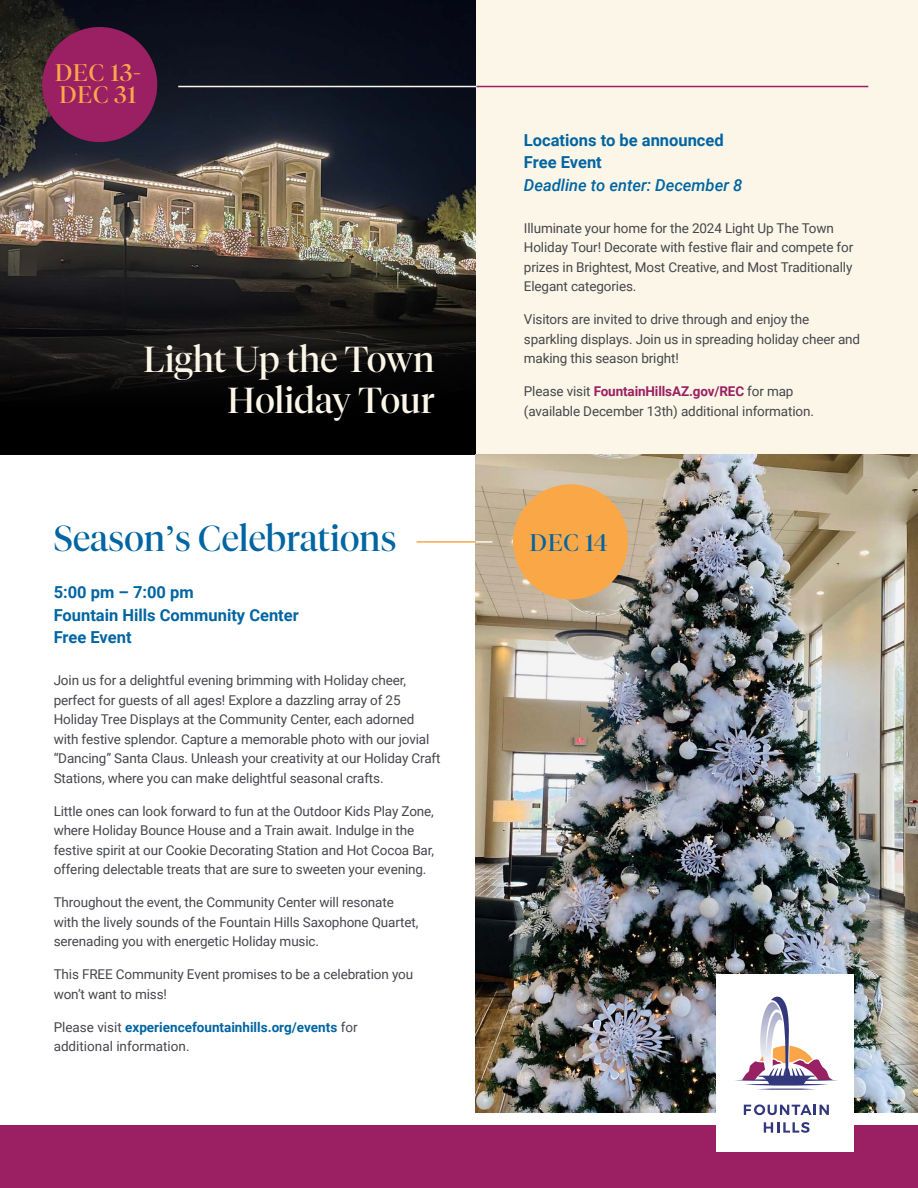
<style>
.page{position:relative;width:918px;height:1188px;background:#fff}
.page>*{position:absolute;margin:0;border:0;box-sizing:border-box;transform-origin:0 0}
.t1{font:36px/40.5px "Tiempos Fine Regular Test";color:#fbf6e7;text-align:right}
.t2{font:36px "Tiempos Fine Regular Test";color:#0065a2}
.t3{font:24px/22.5px "Tiempos Fine Regular Test";letter-spacing:.03em;color:#faa748}
.t4{font:24px "Tiempos Fine Regular Test";color:#0065a2}
.t5{font:700 16.5px/22.5px "Roboto";color:#0065a2}
.t6{font:italic 500 16.5px "Roboto";color:#0065a2}
.t7{font:13.5px/19.5px "Roboto";letter-spacing:-.01em;color:#46474d}
.s1{font-weight:700;color:#9a2063}
.s2{font-family:"Sabon LT Std"}
.s3{font-weight:700;color:#0065a2}
</style>
<div class="page">
<div style="left:0;top:0;width:918px;height:455px;background:#fbf6e7"></div>
<img style="left:0;top:0;width:476px;height:281px">
<svg style="left:0;top:281px;width:476px;height:174px;background:#0e0d0c"></svg>
<img style="left:476px;top:455px;width:442px;height:657px">
<div style="left:513px;top:484px;width:115px;height:115px;background:#faa748;border-radius:50%"></div>
<div style="left:42px;top:27px;width:115px;height:115px;background:#9a2063;border-radius:50%"></div>
<hr style="left:178px;top:86px;width:300px;height:1px;background:#fbf6e7">
<hr style="left:476px;top:86px;width:392px;height:1px;background:#9a2063">
<hr style="left:417px;top:541px;width:59px;height:2px;background:#faa748">
<svg style="left:476px;top:541px;width:16px;height:2px"></svg>
<div style="left:0;top:1126px;width:918px;height:62px;background:#9a2063"></div>
<div style="left:716px;top:975px;width:138px;height:177px;background:#fff"></div>
<svg style="left:744px;top:1104px;width:85px;height:11px"></svg>
<svg style="left:764px;top:1122px;width:46px;height:11px"></svg>
<svg style="left:735px;top:996px;width:103px;height:94px"></svg>
<h2 class="t3" style="left:55px;top:61px;width:88px">DEC 13-<br>DEC 31</h2>
<h1 class="t1" style="left:143px;top:339px;width:293px">Light Up the Town<br>Holiday Tour</h1>
<p class="t5" style="left:524px;top:128px;width:201px">Locations to be announced<br>Free Event</p>
<p class="t6" style="left:524px;top:173px;width:220px">Deadline to enter: December 8</p>
<p class="t7" style="left:524px;top:218px;width:331px">Illuminate your home for the 2024 Light Up The Town Holiday Tour! Decorate with festive flair and compete for prizes in Brightest, Most Creative, and Most Traditionally Elegant categories.</p>
<p class="t7" style="left:524px;top:309px;width:338px">Visitors are invited to drive through and enjoy the sparkling displays. Join us in spreading holiday cheer and making this season bright!</p>
<p class="t7" style="left:524px;top:381px;width:292px">Please visit <span class="s1">FountainHillsAZ.gov/REC</span> for map (available December 13th) additional information.</p>
<h1 class="t2" style="left:54px;top:517px;width:344px">Season<span class="s2">’</span>s Celebrations</h1>
<h2 class="t4" style="left:530px;top:528px;width:80px">DEC 14</h2>
<p class="t5" style="left:54px;top:581px;width:247px">5:00 pm – 7:00 pm<br>Fountain Hills Community Center<br>Free Event</p>
<p class="t7" style="left:54px;top:670px;width:388px">Join us for a delightful evening brimming with Holiday cheer, perfect for guests of all ages! Explore a dazzling array of 25<br>Holiday Tree Displays at the Community Center, each adorned with festive splendor. Capture a memorable photo with our jovial “Dancing” Santa Claus. Unleash your creativity at our Holiday Craft Stations, where you can make delightful seasonal crafts.</p>
<p class="t7" style="left:54px;top:801px;width:382px">Little ones can look forward to fun at the Outdoor Kids Play Zone, where Holiday Bounce House and a Train await. Indulge in the festive spirit at our Cookie Decorating Station and Hot Cocoa Bar, offering delectable treats that are sure to sweeten your evening.</p>
<p class="t7" style="left:54px;top:892px;width:366px">Throughout the event, the Community Center will resonate with the lively sounds of the Fountain Hills Saxophone Quartet, serenading you with energetic Holiday music.</p>
<p class="t7" style="left:54px;top:964px;width:361px">This FREE Community Event promises to be a celebration you won’t want to miss!</p>
<p class="t7" style="left:54px;top:1017px;width:305px">Please visit <span class="s3">experiencefountainhills.org/events</span> for additional information.</p>
</div>
